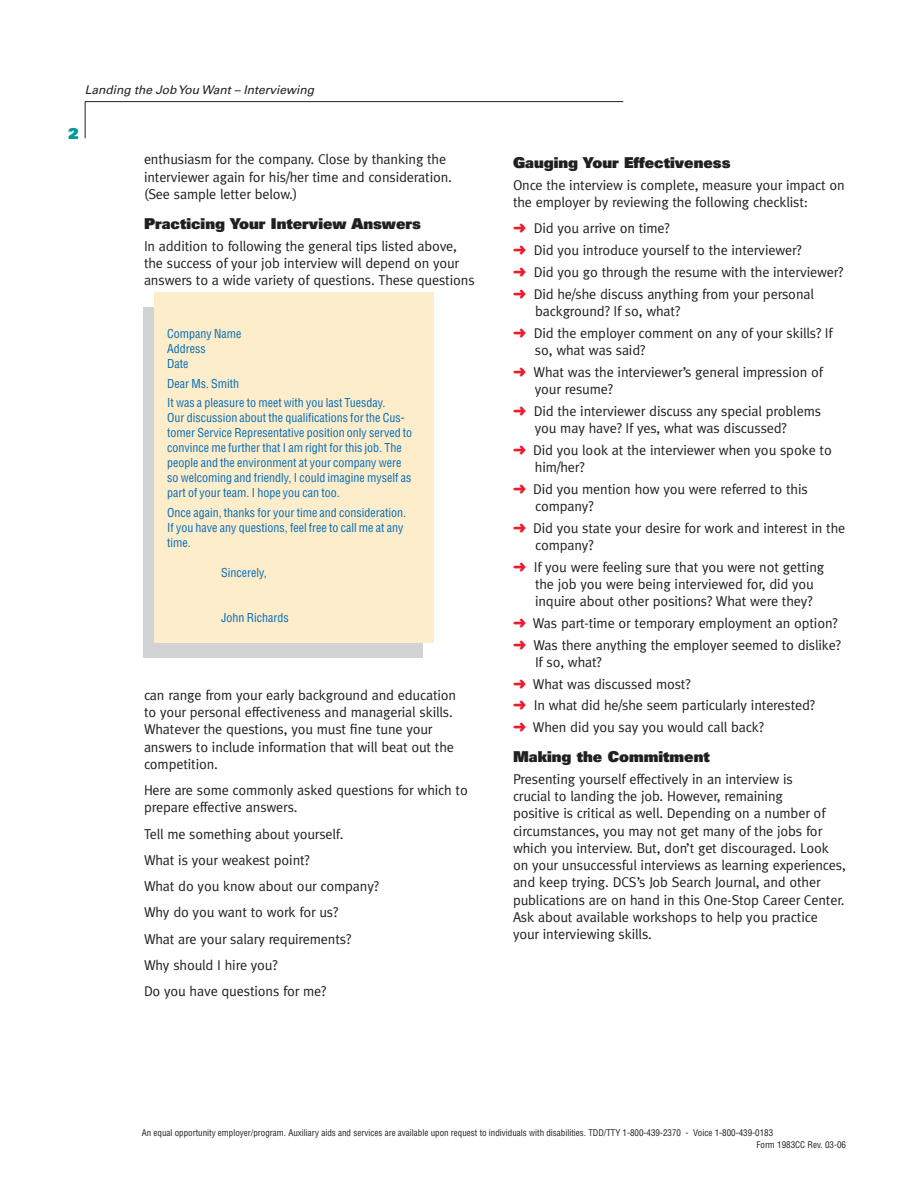
<style>
.page{position:relative;width:918px;height:1188px;background:#fff}
.page>*{position:absolute;margin:0;border:0;box-sizing:border-box;transform-origin:0 0}
.t1{font:900 15px "Univers";color:#231f20}
.t2{font:900 15px "Univers";color:#009b9a}
.t3{font:14.25px/17.2px "Meta";letter-spacing:-.01em;color:#231f20}
.t4{font:condensed 12px/15px "Helvetica";color:#006cb7}
.t5{font:italic 12px "Univers";color:#231f20}
.t6{font:condensed 9px "Helvetica";color:#231f20}
.s1{color:#ee1a2e}
</style>
<div class="page">
<hr style="left:85px;top:102px;width:1px;height:36px;background:#231f20">
<hr style="left:85px;top:101px;width:538px;height:1px;background:#231f20">
<div style="left:143px;top:308px;width:280px;height:350px;background:#d1d2d4"></div>
<div style="left:154px;top:292px;width:280px;height:351px;background:#feedcb"></div>
<p class="t5" style="left:85px;top:82px;width:231px">Landing the Job You Want – Interviewing</p>
<p class="t2" style="left:68px;top:124px;width:12px">2</p>
<p class="t3" style="left:144px;top:151px;width:310px">enthusiasm for the company. Close by thanking the interviewer again for his/her time and consideration. (See sample letter below.)</p>
<h2 class="t1" style="left:144px;top:214px;width:279px">Practicing Your Interview Answers</h2>
<p class="t3" style="left:144px;top:237px;width:332px">In addition to following the general tips listed above, the success of your job interview will depend on your answers to a wide variety of questions. These questions</p>
<p class="t4" style="left:167px;top:326px;width:76px">Company Name<br>Address<br>Date</p>
<p class="t4" style="left:167px;top:373px;width:220px;line-height:19.5px">Dear Ms. Smith<br>It was a pleasure to meet with you last Tuesday.</p>
<p class="t4" style="left:167px;top:410px;width:247px">Our discussion about the qualifications for the Cus&shy;tomer Service Representative position only served to convince me further that I am right for this job. The people and the environment at your company were so welcoming and friendly, I could imagine myself as part of your team. I hope you can too.</p>
<p class="t4" style="left:167px;top:505px;width:240px">Once again, thanks for your time and consideration.<br>If you have any questions, feel free to call me at any time.</p>
<p class="t4" style="left:221px;top:565px;width:47px">Sincerely,</p>
<p class="t4" style="left:221px;top:610px;width:69px">John Richards</p>
<p class="t3" style="left:144px;top:686px;width:314px">can range from your early background and education to your personal effectiveness and managerial skills.<br>Whatever the questions, you must fine tune your answers to include information that will beat out the competition.</p>
<p class="t3" style="left:144px;top:781px;width:325px">Here are some commonly asked questions for which to prepare effective answers.</p>
<p class="t3" style="left:144px;top:820px;width:236px;line-height:26.2px">Tell me something about yourself.<br>What is your weakest point?<br>What do you know about our company?<br>Why do you want to work for us?<br>What are your salary requirements?<br>Why should I hire you?<br>Do you have questions for me?</p>
<h2 class="t1" style="left:513px;top:153px;width:219px">Gauging Your Effectiveness</h2>
<p class="t3" style="left:513px;top:176px;width:333px">Once the interview is complete, measure your impact on the employer by reviewing the following checklist:</p>
<p class="t3" style="left:513px;top:217px;width:332px;line-height:21.8px"><span class="s1">➜</span> Did you arrive on time?<br><span class="s1">➜</span> Did you introduce yourself to the interviewer?<br><span class="s1">➜</span> Did you go through the resume with the interviewer? <span class="s1">➜</span> Did he/she discuss anything from your personal</p>
<p class="t3" style="left:513px;top:300px;width:321px;line-height:21.8px;text-indent:22px">background? If so, what?<br><span class="s1">➜</span> Did the employer comment on any of your skills? If</p>
<p class="t3" style="left:513px;top:339px;width:311px;line-height:21.8px;text-indent:22px">so, what was said?<br><span class="s1">➜</span> What was the interviewer’s general impression of</p>
<p class="t3" style="left:513px;top:378px;width:310px;line-height:21.8px;text-indent:22px">your resume?<br><span class="s1">➜</span> Did the interviewer discuss any special problems</p>
<p class="t3" style="left:513px;top:417px;width:320px;line-height:21.8px;text-indent:22px">you may have? If yes, what was discussed?<br><span class="s1">➜</span> Did you look at the interviewer when you spoke to</p>
<p class="t3" style="left:513px;top:456px;width:296px;line-height:21.8px;text-indent:22px">him/her?<br><span class="s1">➜</span> Did you mention how you were referred to this</p>
<p class="t3" style="left:513px;top:495px;width:334px;line-height:21.8px;text-indent:22px">company?<br><span class="s1">➜</span> Did you state your desire for work and interest in the</p>
<p class="t3" style="left:513px;top:534px;width:313px;line-height:21.8px;text-indent:22px">company?<br><span class="s1">➜</span> If you were feeling sure that you were not getting</p>
<p class="t3" style="left:535px;top:575px;width:280px">the job you were being interviewed for, did you inquire about other positions? What were they?</p>
<p class="t3" style="left:513px;top:612px;width:329px;line-height:21.8px"><span class="s1">➜</span> Was part-time or temporary employment an option? <span class="s1">➜</span> Was there anything the employer seemed to dislike?</p>
<p class="t3" style="left:513px;top:651px;width:179px;line-height:21.8px;text-indent:22px">If so, what?<br><span class="s1">➜</span> What was discussed most?</p>
<p class="t3" style="left:513px;top:694px;width:304px;line-height:21.8px"><span class="s1">➜</span> In what did he/she seem particularly interested? <span class="s1">➜</span> When did you say you would call back?</p>
<h2 class="t1" style="left:513px;top:747px;width:198px">Making the Commitment</h2>
<p class="t3" style="left:513px;top:770px;width:334px">Presenting yourself effectively in an interview is<br>crucial to landing the job. However, remaining<br>positive is critical as well. Depending on a number of circumstances, you may not get many of the jobs for which you interview. But, don’t get discouraged. Look on your unsuccessful interviews as learning experiences, and keep trying. DCS’s Job Search Journal, and other publications are on hand in this One-Stop Career Center.<br>Ask about available workshops to help you practice your interviewing skills.</p>
<p class="t6" style="left:142px;top:1127px;width:633px">An equal opportunity employer/program. Auxiliary aids and services are available upon request to individuals with disabilities. TDD/TTY 1-800-439-2370 - Voice 1-800-439-0183</p>
<p class="t6" style="left:757px;top:1139px;width:91px">Form 1983CC Rev. 03-06</p>
</div>
